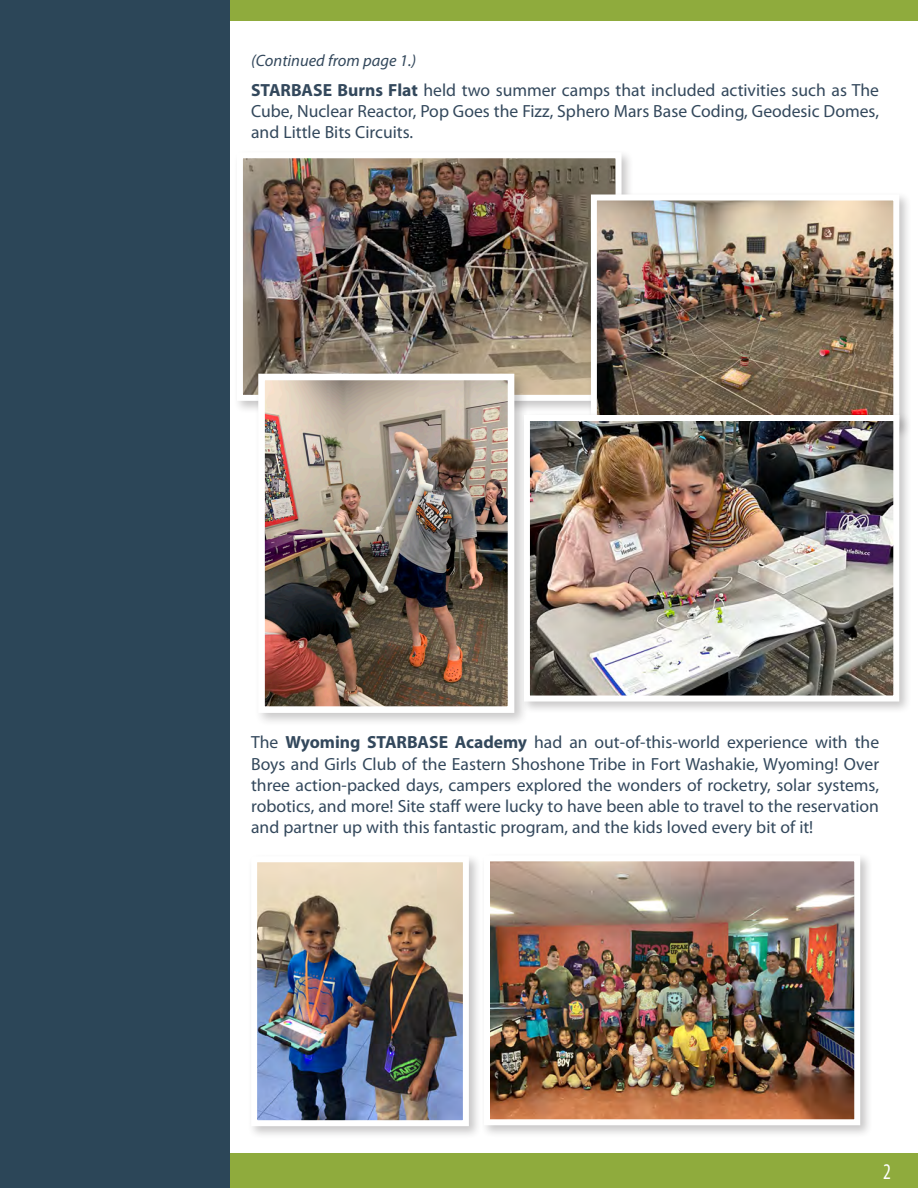
<style>
.page{position:relative;width:918px;height:1188px;background:#fff}
.page>*{position:absolute;margin:0;border:0;box-sizing:border-box;transform-origin:0 0}
.t1{font:condensed 22.5px "Myriad Pro";color:#fff;scale:.9 1}
.Body_Paragraphs{font:17.7px/21.3px "Myriad Pro";color:#33485c;text-align:justify}
.t2{font:italic 16.5px "Myriad Pro";color:#33485c}
.s1{font-weight:700}
</style>
<div class="page">
<div style="left:54px;top:0;width:864px;height:20px;background:#8fab3d"></div>
<div style="left:230px;top:1153px;width:688px;height:35px;background:#8fab3d"></div>
<div style="left:0;top:0;width:230px;height:1188px;background:#2c4658"></div>
<div style="left:233px;top:149px;width:402px;height:265px;background:#231f20;opacity:.25"></div>
<img style="left:244px;top:159px;width:371px;height:235px">
<div style="left:237px;top:152px;width:385px;height:249px;border:6px solid #fff"></div>
<div style="left:587px;top:191px;width:325px;height:249px;background:#231f20;opacity:.25"></div>
<img style="left:598px;top:202px;width:294px;height:210px">
<div style="left:591px;top:195px;width:308px;height:232px;border:6px solid #fff"></div>
<div style="left:254px;top:370px;width:275px;height:357px;background:#231f20;opacity:.25"></div>
<img style="left:266px;top:382px;width:240px;height:323px">
<div style="left:258px;top:374px;width:256px;height:339px;border:7px solid #fff"></div>
<div style="left:520px;top:412px;width:392px;height:302px;background:#231f20;opacity:.25"></div>
<img style="left:531px;top:422px;width:361px;height:273px">
<div style="left:524px;top:415px;width:375px;height:287px;border:6px solid #fff"></div>
<div style="left:248px;top:853px;width:234px;height:286px;background:#231f20;opacity:.25"></div>
<img style="left:258px;top:863px;width:204px;height:256px">
<div style="left:251px;top:856px;width:218px;height:270px;border:6px solid #fff"></div>
<div style="left:481px;top:852px;width:392px;height:286px;background:#231f20;opacity:.25"></div>
<img style="left:491px;top:862px;width:362px;height:256px">
<div style="left:484px;top:855px;width:376px;height:270px;border:6px solid #fff"></div>
<p class="t2" style="left:251px;top:51px;width:166px">(Continued from page 1.)</p>
<p class="Body_Paragraphs" style="left:251px;top:79px;width:629px"><span class="s1">STARBASE Burns Flat</span> held two summer camps that included activities such as The Cube, Nuclear Reactor, Pop Goes the Fizz, Sphero Mars Base Coding, Geodesic Domes, and Little Bits Circuits.</p>
<p class="Body_Paragraphs" style="left:251px;top:731px;width:630px">The <span class="s1">Wyoming STARBASE Academy</span> had an out-of-this-world experience with the Boys and Girls Club of the Eastern Shoshone Tribe in Fort Washakie, Wyoming! Over three action-packed days, campers explored the wonders of rocketry, solar systems, robotics, and more! Site staff were lucky to have been able to travel to the reservation and partner up with this fantastic program, and the kids loved every bit of it!</p>
<p class="t1" style="left:883px;top:1158px;width:10px">2</p>
</div>
